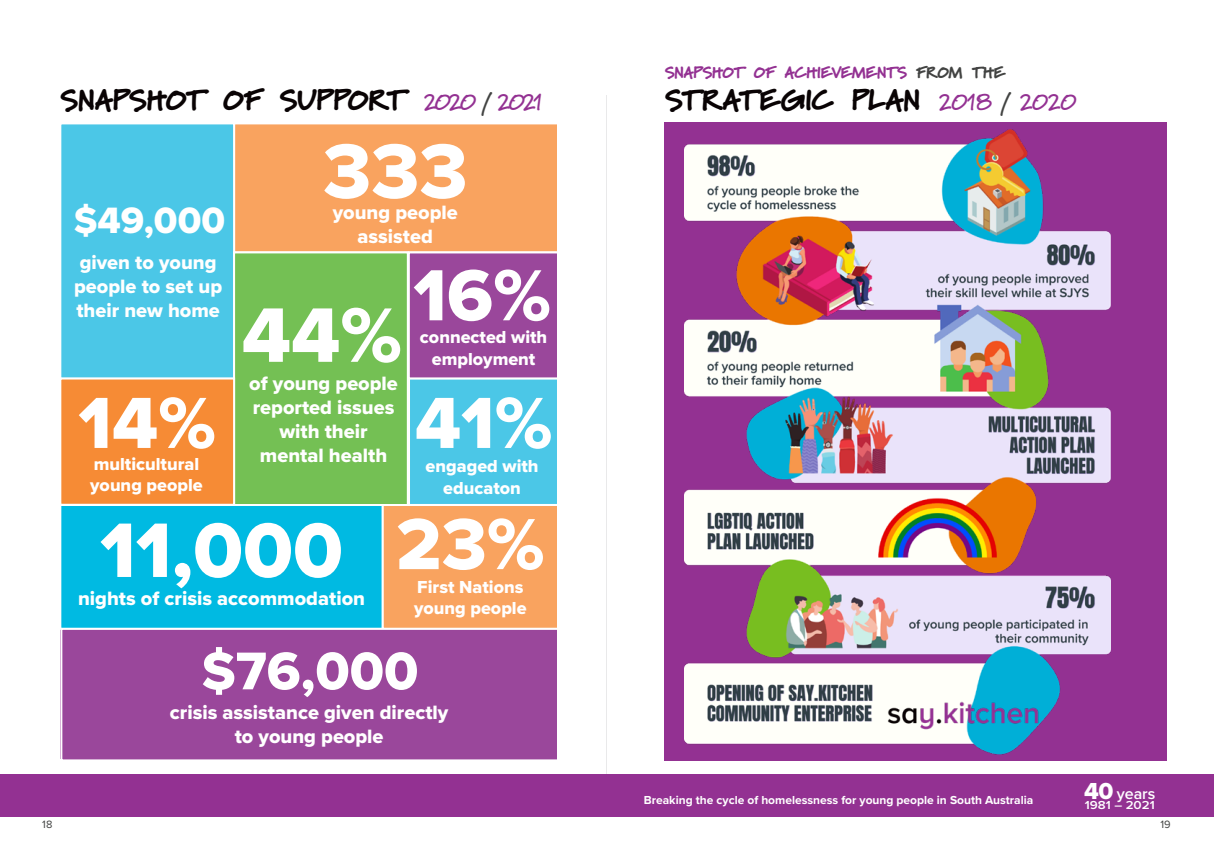
<style>
.page{position:relative;width:1214px;height:865px;background:#fff}
.page>*{position:absolute;margin:0;border:0;box-sizing:border-box;transform-origin:0 0}
.t1{font:80px "Proxima Nova Extrabld";color:#fff}
.t2{font:75px/127.6px "Proxima Nova Extrabld";color:#fff}
.t3{font:55px "Proxima Nova Extrabld";color:#fff}
.t4{font:700 45px "Marydale";letter-spacing:-.02em;color:#090304}
.t5{font:38px "Proxima Nova Extrabld";color:#fff}
.t6{font:700 25px "Marydale";letter-spacing:-.02em;color:#933192}
.t7{font:20px/24px "Proxima Nova Extrabld";color:#fff;text-align:center}
.t8{font:18px/21.6px "Proxima Nova Extrabld";color:#fff}
.t9{font:600 16px "Proxima Nova";color:#fff}
.t10{font:700 12px "Proxima Nova";color:#fff}
.t11{font:600 12px "Proxima Nova";color:#fff;scale:1.11 1}
.t12{font:11px "Proxima Nova";color:#424342}
.s1{color:#424342}
.s2{font-size:25px;color:#933192}
.s3{font-size:25px;color:#424342}
.s4{font-size:75px}
.s5{font-family:"Proxima Nova Extrabld";font-weight:400;font-size:24px}
</style>
<div class="page">
<div style="left:664px;top:122px;width:502px;height:638px;background:#933192"></div>
<img style="left:684px;top:129px;width:426px;height:625px">
<div style="left:0;top:774px;width:1213px;height:42px;background:#933192"></div>
<img style="left:880px;top:695px;width:161px;height:41px">
<div style="left:59px;top:504px;width:325px;height:126px;background:#00bae2;border:2px solid #fff"></div>
<div style="left:233px;top:122px;width:326px;height:131px;background:#f9a35f;border:2px solid #fff"></div>
<div style="left:59px;top:122px;width:176px;height:258px;background:#4bc7e7;border:2px solid #fff"></div>
<div style="left:233px;top:251px;width:176px;height:255px;background:#74c054;border:2px solid #fff"></div>
<div style="left:59px;top:377px;width:176px;height:129px;background:#f68b35;border:2px solid #fff"></div>
<div style="left:382px;top:504px;width:177px;height:126px;background:#f9a35f;border:2px solid #fff"></div>
<div style="left:60px;top:628px;width:499px;height:133px;background:#9a479b;border:2px solid #fff"></div>
<div style="left:408px;top:251px;width:151px;height:129px;background:#9a479b;border:2px solid #fff"></div>
<div style="left:408px;top:377px;width:151px;height:129px;background:#4bc7e7;border:2px solid #fff"></div>
<p class="t6" style="left:664px;top:55px;width:342px">Snapshot of achievements <span class="s1">from the</span></p>
<h3 class="t4" style="left:60px;top:68px;width:484px">snapshot of support <span class="s2">2020</span> <span class="s3">/</span> <span class="s2">2021</span></h3>
<h3 class="t4" style="left:664px;top:68px;width:413px">strategic plan <span class="s2">2018</span> <span class="s3">/</span> <span class="s2">2020</span></h3>
<h3 class="t5" style="left:74px;top:192px;width:153px">$49,000</h3>
<p class="t7" style="left:74px;top:250px;width:149px;text-align:left">given to young people to set up their new home</p>
<h2 class="t2" style="left:78px;top:358px;width:139px">14%</h2>
<p class="t8" style="left:90px;top:452px;width:114px">multicultural young people</p>
<h1 class="t1" style="left:323px;top:112px;width:146px">333</h1>
<p class="t7" style="left:333px;top:200px;width:126px">young people assisted</p>
<h1 class="t1" style="left:242px;top:275px;width:162px">44%</h1>
<p class="t7" style="left:249px;top:370px;width:150px">of young people reported issues with their mental health</p>
<h2 class="t2" style="left:413px;top:230px;width:141px">16%<br>41%</h2>
<p class="t8" style="left:420px;top:326px;width:129px;text-align:center">connected with employment</p>
<p class="t8" style="left:425px;top:455px;width:114px;text-align:center">engaged with educaton</p>
<h1 class="t1" style="left:100px;top:490px;width:446px">11,000 <span class="s4">23%</span></h1>
<p class="t7" style="left:78px;top:585px;width:288px">nights of crisis accommodation</p>
<p class="t8" style="left:414px;top:575px;width:114px">First Nations young people</p>
<h3 class="t3" style="left:201px;top:630px;width:218px">$76,000</h3>
<p class="t7" style="left:170px;top:700px;width:280px">crisis assistance given directly to young people</p>
<p class="t10" style="left:643px;top:791px;width:391px">Breaking the cycle of homelessness for young people in South Australia</p>
<p class="t9" style="left:1084px;top:781px;width:73px"><span class="s5">40</span> years</p>
<p class="t11" style="left:1084px;top:795px;width:64px">1981 – 2021</p>
<p class="t12" style="left:42px;top:815px;width:12px">18</p>
<p class="t12" style="left:1160px;top:815px;width:12px">19</p>
</div>
